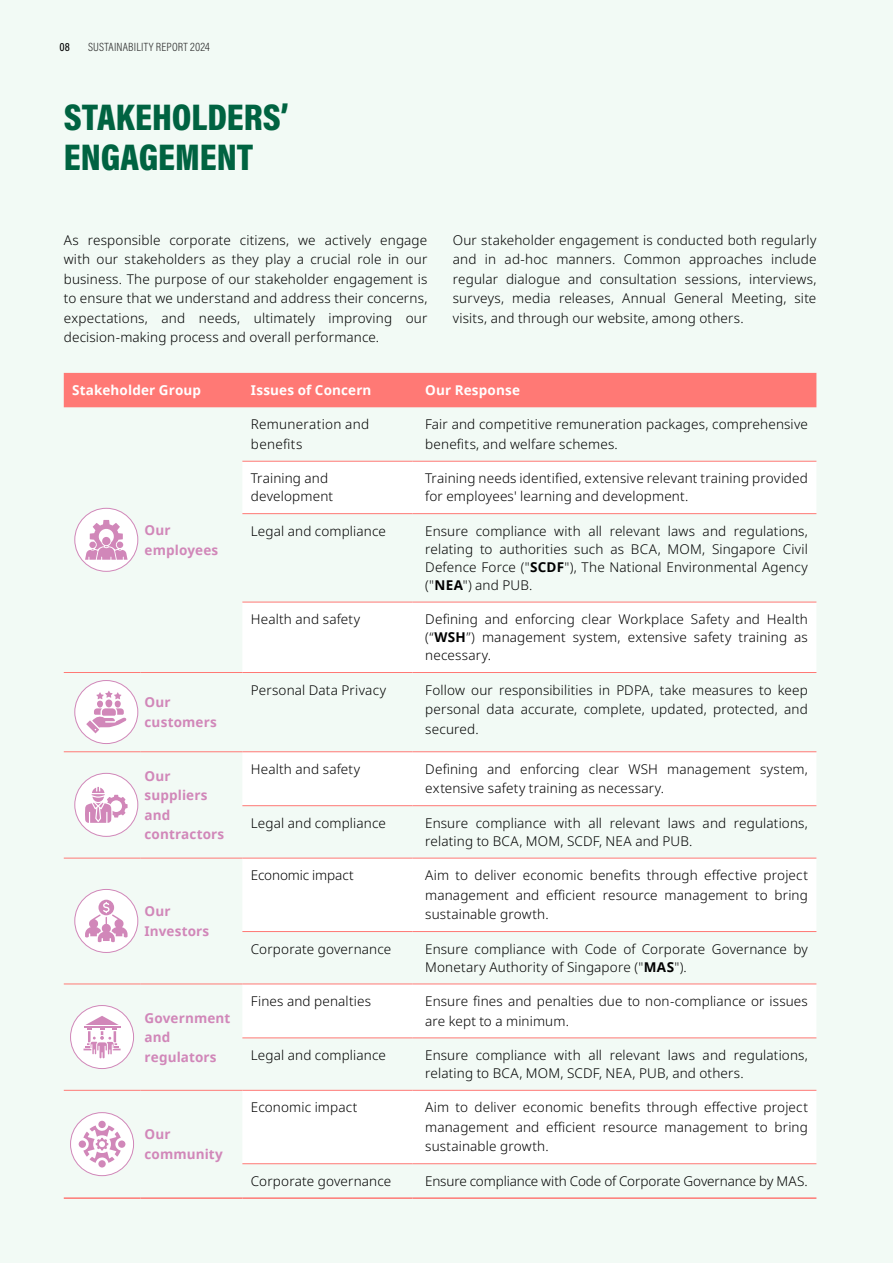
<style>
.page{position:relative;width:893px;height:1263px;background:#f2faf5}
.page>*{position:absolute;margin:0;border:0;box-sizing:border-box;transform-origin:0 0}
.t1{font:900 37.5px/40.5px "Acumin Pro Cond";color:#006341}
.t2{font:300 13.5px/19.5px "Noto Sans";letter-spacing:.01em;color:#000}
.t3{font:700 13.5px/19.5px "Noto Sans";letter-spacing:.01em;color:#d187b9}
.t4{font:300 13.5px "Noto Sans";letter-spacing:-.01em;color:#000}
.t5{font:700 13.5px "Noto Sans";letter-spacing:.01em;color:#fff}
.t6{font:300 12px "Acumin Pro Cond";letter-spacing:.015em;color:#333}
.t7{font:500 12px "Acumin Pro Cond";color:#000}
.s1{font-weight:700}
</style>
<div class="page">
<div style="left:64px;top:373px;width:752px;height:34px;background:#ff7975"></div>
<svg style="left:242px;top:462px;width:574px;height:701px;fill:#fff"></svg>
<hr style="left:242px;top:461px;width:170px;height:1px;background:#ff7975">
<hr style="left:412px;top:461px;width:404px;height:1px;background:#ff7975">
<hr style="left:242px;top:513px;width:170px;height:1px;background:#ff7975">
<hr style="left:412px;top:513px;width:404px;height:1px;background:#ff7975">
<hr style="left:242px;top:602px;width:170px;height:1px;background:#ff7975">
<hr style="left:412px;top:602px;width:404px;height:1px;background:#ff7975">
<hr style="left:64px;top:672px;width:76px;height:1px;background:#ff7975">
<hr style="left:140px;top:672px;width:102px;height:1px;background:#ff7975">
<hr style="left:242px;top:672px;width:170px;height:1px;background:#ff7975">
<hr style="left:412px;top:672px;width:404px;height:1px;background:#ff7975">
<hr style="left:64px;top:751px;width:76px;height:1px;background:#ff7975">
<hr style="left:140px;top:751px;width:102px;height:1px;background:#ff7975">
<hr style="left:242px;top:751px;width:170px;height:1px;background:#ff7975">
<hr style="left:412px;top:751px;width:404px;height:1px;background:#ff7975">
<hr style="left:242px;top:805px;width:170px;height:1px;background:#ff7975">
<hr style="left:412px;top:805px;width:404px;height:1px;background:#ff7975">
<hr style="left:64px;top:858px;width:76px;height:1px;background:#ff7975">
<hr style="left:140px;top:858px;width:102px;height:1px;background:#ff7975">
<hr style="left:242px;top:858px;width:170px;height:1px;background:#ff7975">
<hr style="left:412px;top:858px;width:404px;height:1px;background:#ff7975">
<hr style="left:242px;top:931px;width:170px;height:1px;background:#ff7975">
<hr style="left:412px;top:931px;width:404px;height:1px;background:#ff7975">
<hr style="left:64px;top:984px;width:76px;height:1px;background:#ff7975">
<hr style="left:140px;top:984px;width:102px;height:1px;background:#ff7975">
<hr style="left:242px;top:984px;width:170px;height:1px;background:#ff7975">
<hr style="left:412px;top:984px;width:404px;height:1px;background:#ff7975">
<hr style="left:242px;top:1038px;width:170px;height:1px;background:#ff7975">
<hr style="left:412px;top:1038px;width:404px;height:1px;background:#ff7975">
<hr style="left:64px;top:1090px;width:76px;height:1px;background:#ff7975">
<hr style="left:140px;top:1090px;width:102px;height:1px;background:#ff7975">
<hr style="left:242px;top:1090px;width:170px;height:1px;background:#ff7975">
<hr style="left:412px;top:1090px;width:404px;height:1px;background:#ff7975">
<hr style="left:242px;top:1163px;width:170px;height:1px;background:#ff7975">
<hr style="left:412px;top:1163px;width:404px;height:1px;background:#ff7975">
<hr style="left:64px;top:1197px;width:76px;height:2px;background:#ff7975">
<hr style="left:140px;top:1197px;width:102px;height:2px;background:#ff7975">
<hr style="left:242px;top:1197px;width:170px;height:2px;background:#ff7975">
<hr style="left:412px;top:1197px;width:404px;height:2px;background:#ff7975">
<div style="left:75px;top:508px;width:63px;height:63px;background:#fff;border-radius:50%"></div>
<div style="left:74px;top:508px;width:64px;height:64px;border:1px solid #d187b9;border-radius:50%"></div>
<svg style="left:85px;top:520px;width:43px;height:40px"></svg>
<div style="left:75px;top:680px;width:63px;height:63px;background:#fff;border-radius:50%"></div>
<div style="left:74px;top:680px;width:64px;height:64px;border:1px solid #d187b9;border-radius:50%"></div>
<svg style="left:86px;top:691px;width:40px;height:42px"></svg>
<div style="left:75px;top:773px;width:63px;height:63px;background:#fff;border-radius:50%"></div>
<div style="left:74px;top:773px;width:64px;height:64px;border:1px solid #d187b9;border-radius:50%"></div>
<svg style="left:85px;top:787px;width:43px;height:36px"></svg>
<div style="left:75px;top:889px;width:63px;height:63px;background:#fff;border-radius:50%"></div>
<div style="left:74px;top:889px;width:64px;height:64px;border:1px solid #d187b9;border-radius:50%"></div>
<svg style="left:85px;top:900px;width:43px;height:43px"></svg>
<div style="left:71px;top:1005px;width:63px;height:63px;background:#fff;border-radius:50%"></div>
<div style="left:70px;top:1005px;width:64px;height:64px;border:1px solid #d187b9;border-radius:50%"></div>
<svg style="left:84px;top:1016px;width:37px;height:42px"></svg>
<svg style="left:71px;top:1112px;width:63px;height:64px"></svg>
<div style="left:70px;top:1112px;width:64px;height:64px;border:1px solid #d187b9;border-radius:50%"></div>
<svg style="left:79px;top:1121px;width:46px;height:46px"></svg>
<p class="t7" style="left:60px;top:39px;width:12px">08</p>
<p class="t6" style="left:88px;top:39px;width:123px">SUSTAINABILITY REPORT 2024</p>
<h1 class="t1" style="left:64px;top:96px;width:226px">STAKEHOLDERS’<br>ENGAGEMENT</h1>
<p class="t2" style="left:64px;top:230px;width:365px;text-align:justify">As responsible corporate citizens, we actively engage with our stakeholders as they play a crucial role in our business. The purpose of our stakeholder engagement is to ensure that we understand and address their concerns, expectations, and needs, ultimately improving our decision-making process and overall performance.</p>
<p class="t2" style="left:453px;top:230px;width:365px;text-align:justify">Our stakeholder engagement is conducted both regularly and in ad-hoc manners. Common approaches include regular dialogue and consultation sessions, interviews, surveys, media releases, Annual General Meeting, site visits, and through our website, among others.</p>
<p class="t5" style="left:72px;top:380px;width:130px">Stakeholder Group</p>
<p class="t5" style="left:251px;top:380px;width:122px">Issues of Concern</p>
<p class="t5" style="left:425px;top:380px;width:96px">Our Response</p>
<p class="t3" style="left:145px;top:521px;width:75px">Our employees</p>
<p class="t3" style="left:145px;top:693px;width:74px">Our customers</p>
<p class="t3" style="left:145px;top:766px;width:81px">Our suppliers and contractors</p>
<p class="t3" style="left:145px;top:902px;width:66px">Our<br>Investors</p>
<p class="t3" style="left:145px;top:1008px;width:87px">Government and regulators</p>
<p class="t3" style="left:145px;top:1125px;width:80px">Our community</p>
<p class="t2" style="left:251px;top:415px;width:120px">Remuneration and benefits</p>
<p class="t2" style="left:425px;top:415px;width:384px">Fair and competitive remuneration packages, comprehensive benefits, and welfare schemes.</p>
<p class="t2" style="left:251px;top:470px;width:84px;line-height:18px">Training and development</p>
<p class="t2" style="left:425px;top:470px;width:384px;line-height:18px">Training needs identified, extensive relevant training provided for employees' learning and development.</p>
<p class="t2" style="left:251px;top:521px;width:136px">Legal and compliance</p>
<p class="t2" style="left:425px;top:522px;width:384px;line-height:18px;text-align:justify">Ensure compliance with all relevant laws and regulations, relating to authorities such as BCA, MOM, Singapore Civil Defence Force ("<span class="s1">SCDF</span>"), The National Environmental Agency ("<span class="s1">NEA</span>") and PUB.</p>
<p class="t2" style="left:251px;top:610px;width:111px">Health and safety</p>
<p class="t2" style="left:425px;top:610px;width:384px;line-height:18px;text-align:justify">Defining and enforcing clear Workplace Safety and Health (“<span class="s1">WSH</span>”) management system, extensive safety training as necessary.</p>
<p class="t2" style="left:251px;top:680px;width:137px">Personal Data Privacy</p>
<p class="t2" style="left:425px;top:680px;width:384px;text-align:justify">Follow our responsibilities in PDPA, take measures to keep personal data accurate, complete, updated, protected, and secured.</p>
<p class="t2" style="left:251px;top:759px;width:111px">Health and safety</p>
<p class="t2" style="left:425px;top:759px;width:384px">Defining and enforcing clear WSH management system, extensive safety training as necessary.</p>
<p class="t2" style="left:251px;top:813px;width:136px">Legal and compliance</p>
<p class="t2" style="left:425px;top:814px;width:384px;line-height:18px">Ensure compliance with all relevant laws and regulations, relating to BCA, MOM, SCDF, NEA and PUB.</p>
<p class="t4" style="left:251px;top:866px;width:104px">Economic impact</p>
<p class="t2" style="left:425px;top:866px;width:384px;text-align:justify">Aim to deliver economic benefits through effective project management and efficient resource management to bring sustainable growth.</p>
<p class="t2" style="left:251px;top:939px;width:142px">Corporate governance</p>
<p class="t2" style="left:425px;top:940px;width:384px;line-height:18px">Ensure compliance with Code of Corporate Governance by<br>Monetary Authority of Singapore ("<span class="s1">MAS</span>").</p>
<p class="t2" style="left:251px;top:992px;width:122px">Fines and penalties</p>
<p class="t2" style="left:425px;top:992px;width:384px">Ensure fines and penalties due to non-compliance or issues are kept to a minimum.</p>
<p class="t2" style="left:251px;top:1046px;width:136px">Legal and compliance</p>
<p class="t2" style="left:425px;top:1046px;width:384px;line-height:18px">Ensure compliance with all relevant laws and regulations, relating to BCA, MOM, SCDF, NEA, PUB, and others.</p>
<p class="t2" style="left:251px;top:1098px;width:108px">Economic impact</p>
<p class="t2" style="left:425px;top:1098px;width:384px;text-align:justify">Aim to deliver economic benefits through effective project management and efficient resource management to bring sustainable growth.</p>
<p class="t2" style="left:251px;top:1171px;width:142px">Corporate governance</p>
<p class="t4" style="left:425px;top:1171px;width:384px">Ensure compliance with Code of Corporate Governance by MAS.</p>
</div>
